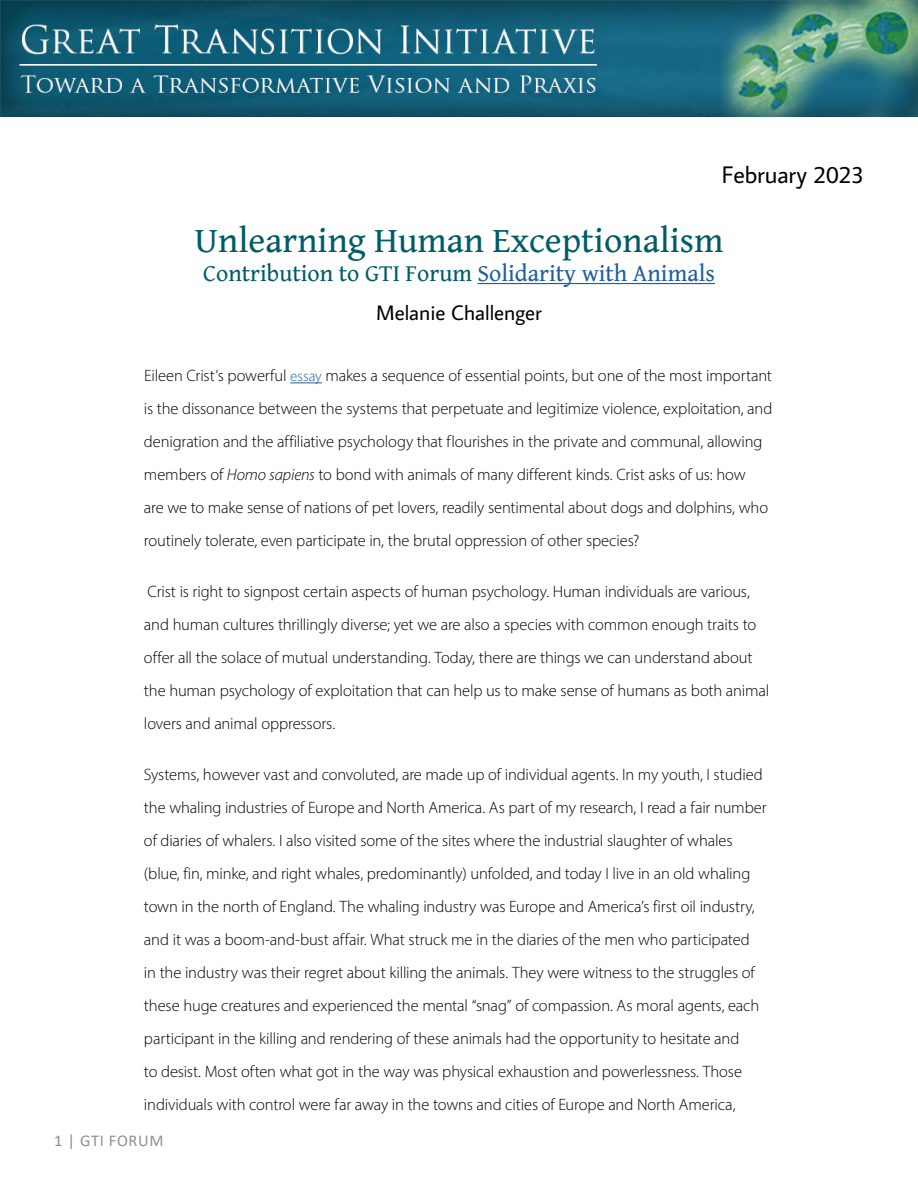
<style>
.page{position:relative;width:918px;height:1188px;background:#fff}
.page>*{position:absolute;margin:0;border:0;box-sizing:border-box;transform-origin:0 0}
.t1{font:36px "Gentium Book Basic";color:#005c67}
.t2{font:24px "Gentium Book Basic";color:#005c67}
.t3{font:24px "Average Sans";letter-spacing:-.01em;color:#000}
.t4{font:21px "Average Sans";color:#000}
.t5{font:300 16.5px/33px "Myriad Pro";letter-spacing:-.01em;color:#000}
.t6{font:16.5px "Calibri";letter-spacing:.04em;color:#8e9092}
.s1{color:#215e9e}
.s2{font-size:15px;color:#215e9e}
.s3{font-style:italic}
</style>
<div class="page">
<img style="left:0;top:1px;width:918px;height:116px">
<hr style="left:478px;top:283px;width:237px;height:1px;background:#215e9e">
<hr style="left:290px;top:382px;width:32px;height:1px;background:#215e9e">
<h2 class="t3" style="left:722px;top:158px;width:143px">February 2023</h2>
<h1 class="t1" style="left:195px;top:213px;width:531px">Unlearning Human Exceptionalism</h1>
<h2 class="t2" style="left:203px;top:255px;width:513px">Contribution to GTI Forum <span class="s1">Solidarity with Animals</span></h2>
<p class="t4" style="left:376px;top:299px;width:167px">Melanie Challenger</p>
<p class="t5" style="left:144px;top:359px;width:630px">Eileen Crist’s powerful <span class="s2">essay</span> makes a sequence of essential points, but one of the most important is the dissonance between the systems that perpetuate and legitimize violence, exploitation, and denigration and the affiliative psychology that flourishes in the private and communal, allowing members of <span class="s3">Homo sapiens</span> to bond with animals of many different kinds. Crist asks of us: how<br>are we to make sense of nations of pet lovers, readily sentimental about dogs and dolphins, who routinely tolerate, even participate in, the brutal oppression of other species?</p>
<p class="t5" style="left:144px;top:575px;width:627px">Crist is right to signpost certain aspects of human psychology. Human individuals are various, and human cultures thrillingly diverse; yet we are also a species with common enough traits to offer all the solace of mutual understanding. Today, there are things we can understand about the human psychology of exploitation that can help us to make sense of humans as both animal lovers and animal oppressors.</p>
<p class="t5" style="left:144px;top:758px;width:624px">Systems, however vast and convoluted, are made up of individual agents. In my youth, I studied the whaling industries of Europe and North America. As part of my research, I read a fair number of diaries of whalers. I also visited some of the sites where the industrial slaughter of whales (blue, fin, minke, and right whales, predominantly) unfolded, and today I live in an old whaling town in the north of England. The whaling industry was Europe and America’s first oil industry, and it was a boom-and-bust affair. What struck me in the diaries of the men who participated<br>in the industry was their regret about killing the animals. They were witness to the struggles of these huge creatures and experienced the mental “snag” of compassion. As moral agents, each participant in the killing and rendering of these animals had the opportunity to hesitate and<br>to desist. Most often what got in the way was physical exhaustion and powerlessness. Those individuals with control were far away in the towns and cities of Europe and North America,</p>
<p class="t6" style="left:54px;top:1129px;width:111px">1 | GTI FORUM</p>
</div>
